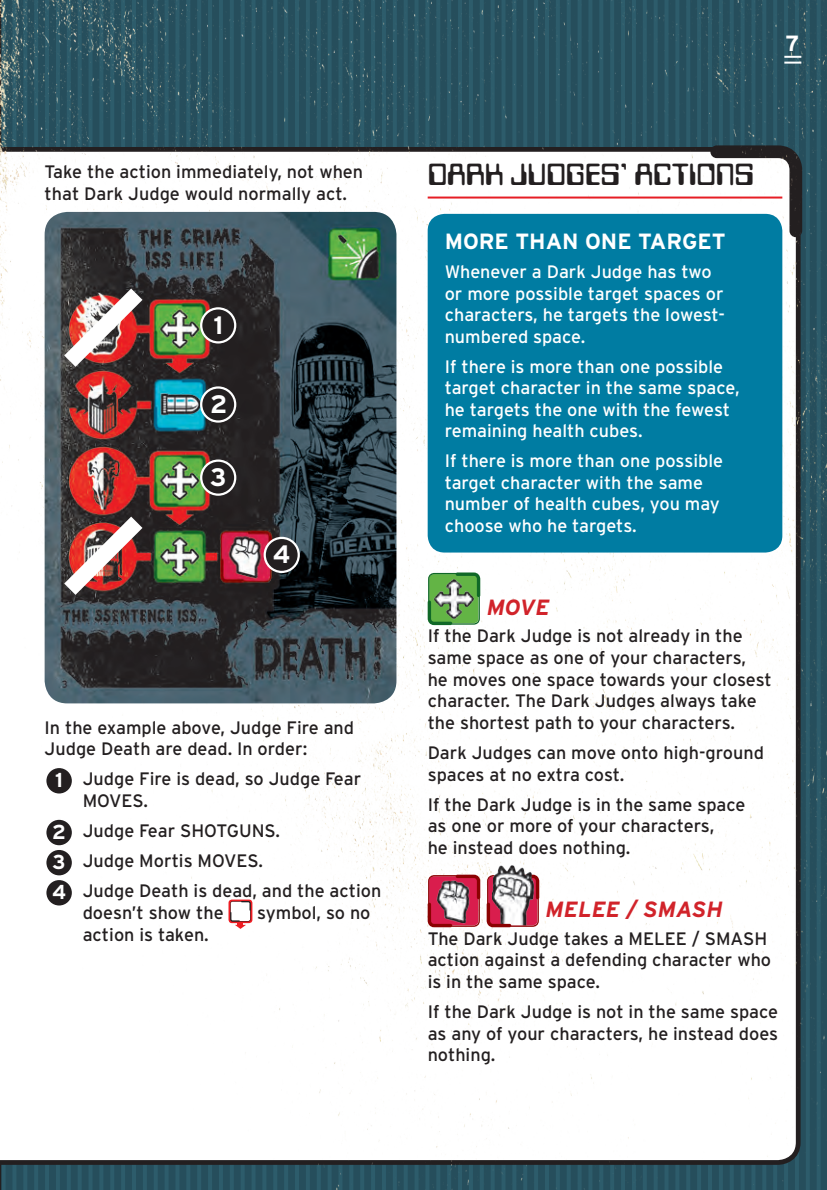
<style>
.page{position:relative;width:827px;height:1190px;background:#fff}
.page>*{position:absolute;margin:0;border:0;box-sizing:border-box;transform-origin:0 0}
.SUB{font:32px "Data Seventy Std";color:#231f20}
.BODY{font:700 25.2px "Interstate";color:#fff}
.INLINE_CALLOUT{font:700 22px "Interstate";color:#fff}
.SUB_SUB_ACTIONS{font:italic 700 22px "Interstate";color:#d1232a}
.BODY-2{font:700 20.2px "Interstate";color:#fff}
.BODY-3{font:18px/21.6px "Interstate";color:#231f20}
.INLINE_CALLOUT-2{font:18px/21.6px "Interstate";color:#fff}
</style>
<div class="page">
<hr style="left:826px;top:0;width:1px;height:1189px;background:#faf9f0">
<img style="left:1px;top:0;width:825px;height:1189px">
<img style="left:45px;top:212px;width:351px;height:491px">
<div style="left:201px;top:308px;width:34px;height:34px;background:#231f20;border-radius:50%"></div>
<div style="left:200px;top:307px;width:36px;height:36px;border:2px solid #fff;border-radius:50%"></div>
<div style="left:201px;top:387px;width:34px;height:34px;background:#231f20;border-radius:50%"></div>
<div style="left:200px;top:386px;width:36px;height:36px;border:2px solid #fff;border-radius:50%"></div>
<div style="left:201px;top:460px;width:34px;height:34px;background:#231f20;border-radius:50%"></div>
<div style="left:200px;top:459px;width:36px;height:36px;border:2px solid #fff;border-radius:50%"></div>
<div style="left:264px;top:537px;width:34px;height:34px;background:#231f20;border-radius:50%"></div>
<div style="left:263px;top:536px;width:37px;height:37px;border:2px solid #fff;border-radius:50%"></div>
<svg style="left:47px;top:271px;width:112px;height:112px;background:#7b5d5c"></svg>
<svg style="left:47px;top:499px;width:112px;height:112px;background:#765655"></svg>
<div style="left:45px;top:767px;width:28px;height:27px;background:#231f20;border-radius:50%"></div>
<div style="left:45px;top:766px;width:29px;height:29px;border:2px solid #fff;border-radius:50%"></div>
<div style="left:45px;top:818px;width:28px;height:27px;background:#231f20;border-radius:50%"></div>
<div style="left:45px;top:817px;width:29px;height:29px;border:2px solid #fff;border-radius:50%"></div>
<div style="left:45px;top:848px;width:28px;height:28px;background:#231f20;border-radius:50%"></div>
<div style="left:45px;top:847px;width:29px;height:29px;border:2px solid #fff;border-radius:50%"></div>
<div style="left:45px;top:878px;width:28px;height:28px;background:#231f20;border-radius:50%"></div>
<div style="left:45px;top:878px;width:29px;height:29px;border:2px solid #fff;border-radius:50%"></div>
<div style="left:228px;top:899px;width:24px;height:23px;background:#ee1d23;border-radius:3px"></div>
<svg style="left:230px;top:901px;width:21px;height:27px"></svg>
<hr style="left:427px;top:196px;width:355px;height:2px;background:#e61e25">
<div style="left:427px;top:214px;width:355px;height:338px;background:#007ca2;border-radius:17px"></div>
<svg style="left:427px;top:572px;width:53px;height:53px;background:#70a863"></svg>
<svg style="left:427px;top:874px;width:53px;height:53px"></svg>
<svg style="left:486px;top:874px;width:53px;height:53px"></svg>
<img style="left:491px;top:864px;width:42px;height:38px">
<svg style="left:784px;top:56px;width:17px;height:8px"></svg>
<svg style="left:0;top:0;width:1px;height:1190px"></svg>
<p class="BODY-3" style="left:45px;top:161px;width:320px">Take the action immediately, not when that Dark Judge would normally act.</p>
<p class="BODY" style="left:213px;top:309px;width:11px">1</p>
<p class="BODY" style="left:210px;top:388px;width:19px">2</p>
<p class="BODY" style="left:210px;top:461px;width:18px">3</p>
<p class="BODY" style="left:273px;top:538px;width:19px">4</p>
<p class="BODY-3" style="left:45px;top:716px;width:311px">In the example above, Judge Fire and<br>Judge Death are dead. In order:</p>
<p class="BODY-2" style="left:55px;top:767px;width:9px">1</p>
<p class="BODY-3" style="left:83px;top:767px;width:280px">Judge Fire is dead, so Judge Fear<br>MOVES.</p>
<p class="BODY-2" style="left:52px;top:819px;width:15px">2</p>
<p class="BODY-3" style="left:83px;top:819px;width:199px">Judge Fear SHOTGUNS.</p>
<p class="BODY-2" style="left:53px;top:849px;width:15px">3</p>
<p class="BODY-3" style="left:83px;top:849px;width:182px">Judge Mortis MOVES.</p>
<p class="BODY-2" style="left:52px;top:879px;width:16px">4</p>
<p class="BODY-3" style="left:83px;top:879px;width:300px">Judge Death is dead, and the action doesn’t show the</p>
<p class="BODY-3" style="left:257px;top:901px;width:115px">symbol, so no</p>
<p class="BODY-3" style="left:83px;top:922px;width:128px">action is taken.</p>
<p class="INLINE_CALLOUT" style="left:785px;top:30px;width:15px">7</p>
<p class="SUB" style="left:427px;top:157px;width:327px">DARK JUDGES’ ACTIONS</p>
<p class="INLINE_CALLOUT" style="left:444px;top:227px;width:282px">MORE THAN ONE TARGET</p>
<p class="INLINE_CALLOUT-2" style="left:444px;top:261px;width:282px">Whenever a Dark Judge has two or more possible target spaces or characters, he targets the lowest&shy;numbered space.</p>
<p class="INLINE_CALLOUT-2" style="left:444px;top:355px;width:296px">If there is more than one possible target character in the same space, he targets the one with the fewest remaining health cubes.</p>
<p class="INLINE_CALLOUT-2" style="left:444px;top:449px;width:280px">If there is more than one possible target character with the same number of health cubes, you may choose who he targets.</p>
<p class="SUB_SUB_ACTIONS" style="left:486px;top:595px;width:64px">MOVE</p>
<p class="BODY-3" style="left:427px;top:625px;width:345px">If the Dark Judge is not already in the same space as one of your characters,<br>he moves one space towards your closest character. The Dark Judges always take the shortest path to your characters.</p>
<p class="BODY-3" style="left:427px;top:741px;width:337px">Dark Judges can move onto high-ground spaces at no extra cost.</p>
<p class="BODY-3" style="left:427px;top:793px;width:319px">If the Dark Judge is in the same space as one or more of your characters,<br>he instead does nothing.</p>
<p class="SUB_SUB_ACTIONS" style="left:545px;top:897px;width:178px">MELEE / SMASH</p>
<p class="BODY-3" style="left:427px;top:927px;width:345px">The Dark Judge takes a MELEE / SMASH action against a defending character who is in the same space.</p>
<p class="BODY-3" style="left:427px;top:1000px;width:352px;text-align:justify">If the Dark Judge is not in the same space as any of your characters, he instead does nothing.</p>
</div>
